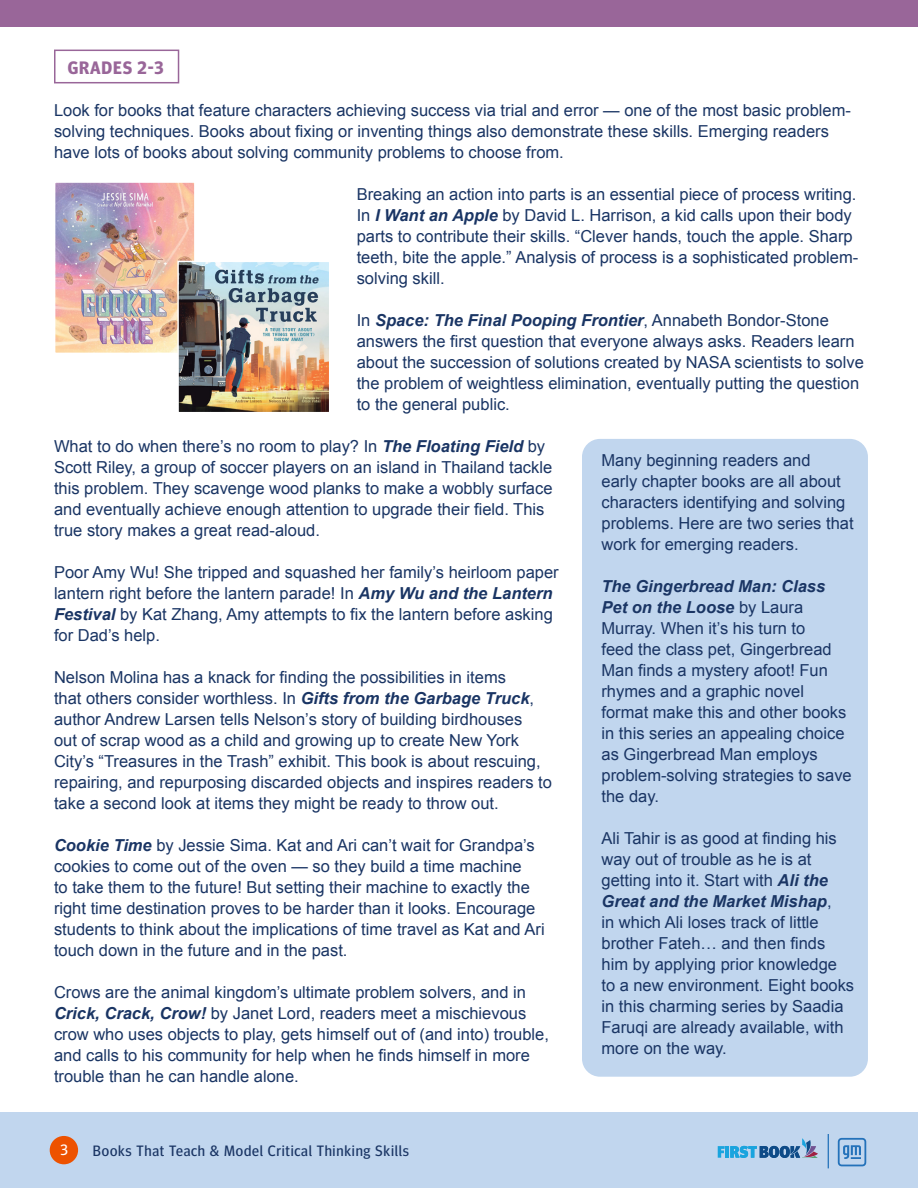
<style>
.page{position:relative;width:918px;height:1188px;background:#fff}
.page>*{position:absolute;margin:0;border:0;box-sizing:border-box;transform-origin:0 0}
.t1{font:700 18px "Meta Headline Pro";letter-spacing:.05em;color:#969}
.t2{font:16.5px/21px "Arial";color:#1a3564}
.t3{font:15px "Meta Headline Pro";letter-spacing:.05em;color:#1a3564}
.t4{font:15px "Meta Headline Pro";color:#fff}
.s1{font-weight:700;font-style:italic}
</style>
<div class="page">
<div style="left:0;top:1112px;width:918px;height:76px;background:#c1d6ee"></div>
<div style="left:50px;top:1136px;width:28px;height:28px;background:#ed5200;border-radius:50%"></div>
<hr style="left:828px;top:1134px;width:1px;height:34px;background:#2472ba">
<svg style="left:718px;top:1138px;width:100px;height:20px"></svg>
<svg style="left:838px;top:1138px;width:28px;height:28px"></svg>
<div style="left:0;top:0;width:918px;height:27px;background:#969"></div>
<img style="left:56px;top:183px;width:138px;height:169px">
<div style="left:54px;top:181px;width:142px;height:173px;border:1px solid #fff"></div>
<img style="left:179px;top:263px;width:149px;height:148px">
<div style="left:177px;top:261px;width:153px;height:152px;border:1px solid #fff"></div>
<div style="left:54px;top:50px;width:125px;height:33px;border:2px solid #969"></div>
<div style="left:582px;top:439px;width:286px;height:638px;background:#c1d6ee;border-radius:18px"></div>
<p class="t1" style="left:68px;top:53px;width:97px">GRADES 2-3</p>
<p class="t2" style="left:54px;top:100px;width:798px">Look for books that feature characters achieving success via trial and error — one of the most basic problem&shy;solving techniques. Books about fixing or inventing things also demonstrate these skills. Emerging readers have lots of books about solving community problems to choose from.</p>
<p class="t2" style="left:357px;top:184px;width:503px">Breaking an action into parts is an essential piece of process writing.<br>In <span class="s1">I Want an Apple</span> by David L. Harrison, a kid calls upon their body parts to contribute their skills. “Clever hands, touch the apple. Sharp teeth, bite the apple.” Analysis of process is a sophisticated problem&shy;solving skill.</p>
<p class="t2" style="left:357px;top:310px;width:509px">In <span class="s1">Space: The Final Pooping Frontier</span>, Annabeth Bondor-Stone answers the first question that everyone always asks. Readers learn about the succession of solutions created by NASA scientists to solve the problem of weightless elimination, eventually putting the question to the general public.</p>
<p class="t2" style="left:54px;top:436px;width:500px">What to do when there’s no room to play? In <span class="s1">The Floating Field</span> by Scott Riley, a group of soccer players on an island in Thailand tackle this problem. They scavenge wood planks to make a wobbly surface and eventually achieve enough attention to upgrade their field. This true story makes a great read-aloud.</p>
<p class="t2" style="left:54px;top:562px;width:506px">Poor Amy Wu! She tripped and squashed her family’s heirloom paper lantern right before the lantern parade! In <span class="s1">Amy Wu and the Lantern Festival</span> by Kat Zhang, Amy attempts to fix the lantern before asking for Dad’s help.</p>
<p class="t2" style="left:54px;top:667px;width:499px">Nelson Molina has a knack for finding the possibilities in items<br>that others consider worthless. In <span class="s1">Gifts from the Garbage Truck</span>, author Andrew Larsen tells Nelson’s story of building birdhouses<br>out of scrap wood as a child and growing up to create New York City’s “Treasures in the Trash” exhibit. This book is about rescuing, repairing, and repurposing discarded objects and inspires readers to take a second look at items they might be ready to throw out.</p>
<p class="t2" style="left:54px;top:835px;width:492px"><span class="s1">Cookie Time</span> by Jessie Sima. Kat and Ari can’t wait for Grandpa’s cookies to come out of the oven — so they build a time machine<br>to take them to the future! But setting their machine to exactly the right time destination proves to be harder than it looks. Encourage students to think about the implications of time travel as Kat and Ari touch down in the future and in the past.</p>
<p class="t2" style="left:54px;top:982px;width:496px">Crows are the animal kingdom’s ultimate problem solvers, and in <span class="s1">Crick, Crack, Crow!</span> by Janet Lord, readers meet a mischievous crow who uses objects to play, gets himself out of (and into) trouble, and calls to his community for help when he finds himself in more trouble than he can handle alone.</p>
<p class="t2" style="left:602px;top:450px;width:254px">Many beginning readers and<br>early chapter books are all about characters identifying and solving problems. Here are two series that work for emerging readers.</p>
<p class="t2" style="left:602px;top:576px;width:252px"><span class="s1">The Gingerbread Man: Class<br>Pet on the Loose</span> by Laura<br>Murray. When it’s his turn to<br>feed the class pet, Gingerbread<br>Man finds a mystery afoot! Fun rhymes and a graphic novel format make this and other books in this series an appealing choice as Gingerbread Man employs problem-solving strategies to save the day.</p>
<p class="t2" style="left:602px;top:828px;width:254px">Ali Tahir is as good at finding his way out of trouble as he is at getting into it. Start with <span class="s1">Ali the<br>Great and the Market Mishap</span>,<br>in which Ali loses track of little brother Fateh… and then finds him by applying prior knowledge to a new environment. Eight books in this charming series by Saadia<br>Faruqi are already available, with more on the way.</p>
<p class="t4" style="left:61px;top:1138px;width:9px">3</p>
<p class="t3" style="left:93px;top:1139px;width:318px">Books That Teach &amp; Model Critical Thinking Skills</p>
</div>
